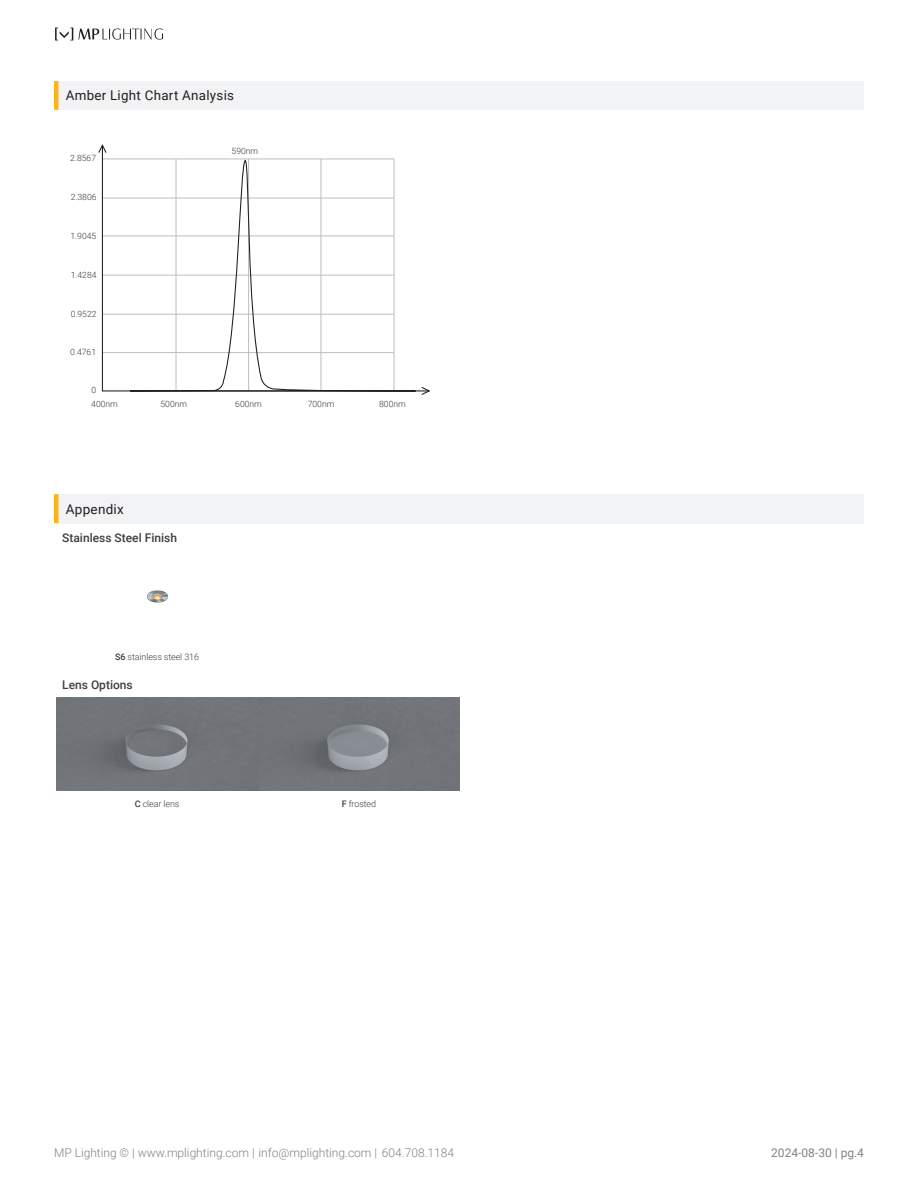
<style>
.page{position:relative;width:918px;height:1188px;background:#fff}
.page>*{position:absolute;margin:0;border:0;box-sizing:border-box;transform-origin:0 0}
._5-_section_title{font:13.5px "Roboto";letter-spacing:.02em;color:#231f20}
._5-_section_title-2{font:13.35px "Roboto";letter-spacing:.02em;color:#231f20}
.t1{font:300 12px "Roboto";color:#808285}
._6-_technical_information{font:500 12px "Roboto";color:#3e3e3f}
.t2{font:12px "Roboto";color:#808285}
._11-finishes_and_materials{font:300 9px "Roboto";letter-spacing:-.01em;color:#3e3e3f}
.t3{font:300 8.55px/13.4px "Roboto";color:#3a3a3a}
.s1{font-weight:500}
</style>
<div class="page">
<svg style="left:55px;top:28px;width:108px;height:12px"></svg>
<div style="left:56px;top:494px;width:808px;height:29px;background:#f2f3f4"></div>
<hr style="left:54px;top:494px;width:4px;height:29px;background:#fcb31c">
<img style="left:147px;top:590px;width:21px;height:13px">
<img style="left:56px;top:697px;width:404px;height:94px">
<div style="left:56px;top:81px;width:808px;height:29px;background:#f2f3f4"></div>
<hr style="left:54px;top:81px;width:4px;height:29px;background:#fcb31c">
<hr style="left:103px;top:159px;width:291px;height:1px;background:#bcbec0">
<hr style="left:103px;top:198px;width:291px;height:1px;background:#bcbec0">
<hr style="left:103px;top:236px;width:291px;height:1px;background:#bcbec0">
<hr style="left:103px;top:275px;width:291px;height:1px;background:#bcbec0">
<hr style="left:103px;top:314px;width:291px;height:1px;background:#bcbec0">
<hr style="left:103px;top:352px;width:291px;height:1px;background:#bcbec0">
<svg style="left:98px;top:144px;width:9px;height:10px"></svg>
<hr style="left:102px;top:390px;width:327px;height:1px;background:#231f20">
<svg style="left:421px;top:387px;width:9px;height:8px"></svg>
<hr style="left:102px;top:145px;width:1px;height:246px;background:#231f20">
<svg style="left:129px;top:159px;width:288px;height:233px"></svg>
<p class="_5-_section_title-2" style="left:66px;top:86px;width:170px">Amber Light Chart Analysis</p>
<p class="t3" style="left:70px;top:151px;width:27px">2.8567</p>
<p class="t3" style="left:71px;top:190px;width:27px">2.3806</p>
<p class="t3" style="left:71px;top:229px;width:27px">1.9045</p>
<p class="t3" style="left:71px;top:268px;width:27px">1.4284</p>
<p class="t3" style="left:71px;top:306px;width:27px">0.9522</p>
<p class="t3" style="left:70px;top:345px;width:27px">0.4761</p>
<p class="t3" style="left:91px;top:383px;width:28px">0<br>400nm</p>
<p class="t3" style="left:232px;top:144px;width:28px">590nm</p>
<p class="t3" style="left:161px;top:397px;width:28px">500nm</p>
<p class="t3" style="left:235px;top:397px;width:28px">600nm</p>
<p class="t3" style="left:308px;top:397px;width:28px">700nm</p>
<p class="t3" style="left:379px;top:397px;width:28px">800nm</p>
<p class="_5-_section_title" style="left:66px;top:499px;width:60px">Appendix</p>
<p class="_6-_technical_information" style="left:62px;top:529px;width:116px">Stainless Steel Finish</p>
<p class="_11-finishes_and_materials" style="left:115px;top:650px;width:85px"><span class="s1">S6</span> stainless steel 316</p>
<p class="_6-_technical_information" style="left:62px;top:676px;width:72px">Lens Options</p>
<p class="_11-finishes_and_materials" style="left:135px;top:798px;width:46px"><span class="s1">C</span> clear lens</p>
<p class="_11-finishes_and_materials" style="left:342px;top:798px;width:36px"><span class="s1">F</span> frosted</p>
<h3 class="t1" style="left:54px;top:1144px;width:402px">MP Lighting © | www.mplighting.com | info@mplighting.com | 604.708.1184</h3>
<h3 class="t2" style="left:771px;top:1144px;width:94px">2024-08-30 | pg.4</h3>
</div>
